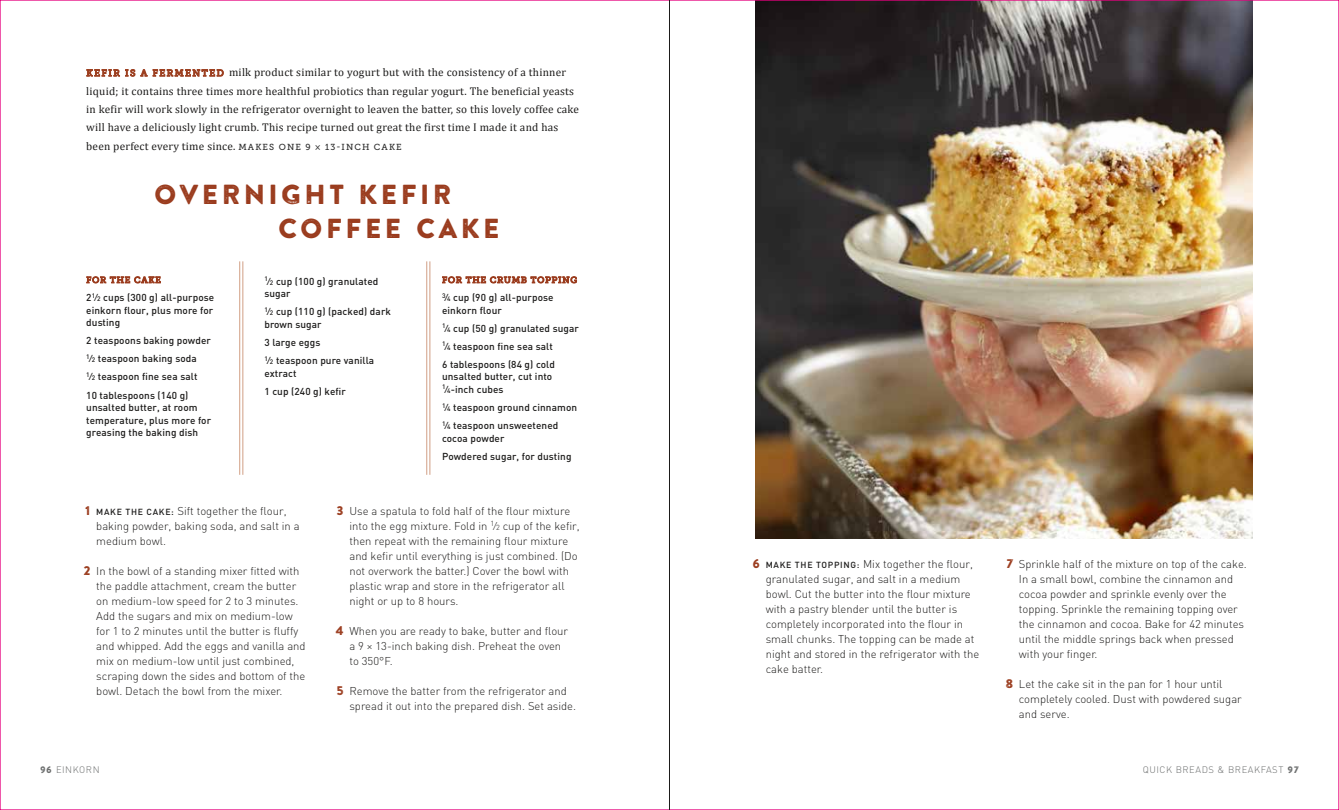
<style>
.page{position:relative;width:1339px;height:810px;background:#fff}
.page>*{position:absolute;margin:0;border:0;box-sizing:border-box;transform-origin:0 0}
.t1{font:27.5px/33.8px "Brandon Printed One";letter-spacing:.1em;color:#9a3b1d}
.t2{font:300 11.25px/15px "DIN";color:#1c1b1a}
.t3{font:11.25px/18.5px "Cambria";letter-spacing:.02em;color:#1c1b1a}
.t4{font:500 10px/18.1px "DIN";letter-spacing:.01em;color:#1c1b1a}
.t5{font:300 9.38px "DIN";letter-spacing:.06em;color:#6a6c6c}
.s1{font-family:"Museo Slab 500";font-size:9.38px;color:#9f4323}
.s2{font-family:"Museo Slab 500";font-size:8.75px;color:#2b2b2b}
.s3{font-size:6.5px}
.s4{font-family:"Brandon Printed One";font-weight:400;font-size:12.5px;color:#9a3b1d}
.s5{font-weight:500;font-size:8.75px}
.s6{font-size:7.25px}
.s7{font-family:"Brandon Printed One";font-weight:400}
</style>
<div class="page">
<svg style="left:86px;top:69px;width:138px;height:8px"></svg>
<svg style="left:240px;top:261px;width:1px;height:214px"></svg>
<svg style="left:427px;top:261px;width:1px;height:214px"></svg>
<hr style="left:239px;top:261px;width:1px;height:214px;background:#d19e84">
<hr style="left:242px;top:261px;width:1px;height:214px;background:#d19e84">
<hr style="left:426px;top:261px;width:1px;height:214px;background:#d19e84">
<hr style="left:429px;top:261px;width:1px;height:214px;background:#d19e84">
<svg style="left:86px;top:276px;width:75px;height:8px"></svg>
<svg style="left:442px;top:276px;width:135px;height:8px"></svg>
<img style="left:756px;top:2px;width:496px;height:536px">
<hr style="left:669px;top:0;width:1px;height:810px;background:#1c1b1a">
<p class="t3" style="left:86px;top:63px;width:494px"><span class="s1">KEFIR IS A FERMENTED</span> milk product similar to yogurt but with the consistency of a thinner liquid; it contains three times more healthful probiotics than regular yogurt. The beneficial yeasts in kefir will work slowly in the refrigerator overnight to leaven the batter, so this lovely coffee cake will have a deliciously light crumb. This recipe turned out great the first time I made it and has been perfect every time since. <span class="s2">MAKES ONE 9 × 13-INCH CAKE</span></p>
<h1 class="t1" style="left:278px;top:177px;width:223px;text-indent:-124px">OVERNIGHT KEFIR<br>COFFEE CAKE</h1>
<p class="t4" style="left:86px;top:291px;width:130px;line-height:12.5px;text-align:justify">2<sup>1</sup>⁄<span class="s3">2</span> cups (300 g) all-purpose einkorn flour, plus more for dusting</p>
<p class="t4" style="left:86px;top:331px;width:126px">2 teaspoons baking powder<br><sup>1</sup>⁄<span class="s3">2</span> teaspoon baking soda<br><sup>1</sup>⁄<span class="s3">2</span> teaspoon fine sea salt<br>10 tablespoons (140 g)</p>
<p class="t4" style="left:86px;top:401px;width:126px;line-height:12.5px">unsalted butter, at room temperature, plus more for greasing the baking dish</p>
<p class="t4" style="left:264px;top:274px;width:115px;line-height:12.5px"><sup>1</sup>⁄<span class="s3">2</span> cup (100 g) granulated sugar</p>
<p class="t4" style="left:264px;top:305px;width:128px;line-height:12.5px"><sup>1</sup>⁄<span class="s3">2</span> cup (110 g) (packed) dark brown sugar</p>
<p class="t4" style="left:264px;top:333px;width:111px">3 large eggs<br><sup>1</sup>⁄<span class="s3">2</span> teaspoon pure vanilla</p>
<p class="t4" style="left:264px;top:364px;width:83px">extract<br>1 cup (240 g) kefir</p>
<p class="t4" style="left:442px;top:291px;width:113px;line-height:12.5px"><sup>3</sup>⁄<span class="s3">4</span> cup (90 g) all-purpose einkorn flour</p>
<p class="t4" style="left:442px;top:319px;width:138px"><sup>1</sup>⁄<span class="s3">4</span> cup (50 g) granulated sugar<br><sup>1</sup>⁄<span class="s3">4</span> teaspoon fine sea salt<br>6 tablespoons (84 g) cold</p>
<p class="t4" style="left:442px;top:370px;width:112px;line-height:12.5px">unsalted butter, cut into<br><sup>1</sup>⁄<span class="s3">4</span>-inch cubes</p>
<p class="t4" style="left:442px;top:398px;width:137px"><sup>1</sup>⁄<span class="s3">4</span> teaspoon ground cinnamon<br><sup>1</sup>⁄<span class="s3">4</span> teaspoon unsweetened</p>
<p class="t4" style="left:442px;top:429px;width:131px">cocoa powder<br>Powdered sugar, for dusting</p>
<p class="t2" style="left:96px;top:504px;width:205px;text-indent:-11px"><span class="s4">1</span> <span class="s5">MAKE THE CAKE:</span> Sift together the flour, baking powder, baking soda, and salt in a medium bowl.</p>
<p class="t2" style="left:96px;top:564px;width:211px;text-indent:-13px"><span class="s4">2</span> In the bowl of a standing mixer fitted with the paddle attachment, cream the butter on medium-low speed for 2 to 3 minutes.<br>Add the sugars and mix on medium-low for 1 to 2 minutes until the butter is fluffy and whipped. Add the eggs and vanilla and mix on medium-low until just combined, scraping down the sides and bottom of the bowl. Detach the bowl from the mixer.</p>
<p class="t2" style="left:349px;top:503px;width:232px;text-indent:-13px"><span class="s4">3</span> Use a spatula to fold half of the flour mixture into the egg mixture. Fold in <sup>1</sup>⁄<span class="s6">2</span> cup of the kefir, then repeat with the remaining flour mixture and kefir until everything is just combined. (Do not overwork the batter.) Cover the bowl with plastic wrap and store in the refrigerator all night or up to 8 hours.</p>
<p class="t2" style="left:349px;top:623px;width:220px;text-indent:-14px"><span class="s4">4</span> When you are ready to bake, butter and flour a 9 × 13-inch baking dish. Preheat the oven to 350°F.</p>
<p class="t2" style="left:349px;top:683px;width:228px;text-indent:-13px"><span class="s4">5</span> Remove the batter from the refrigerator and spread it out into the prepared dish. Set aside.</p>
<p class="t2" style="left:766px;top:556px;width:215px;text-indent:-13px"><span class="s4">6</span> <span class="s5">MAKE THE TOPPING:</span> Mix together the flour, granulated sugar, and salt in a medium bowl. Cut the butter into the flour mixture with a pastry blender until the butter is completely incorporated into the flour in small chunks. The topping can be made at night and stored in the refrigerator with the cake batter.</p>
<p class="t2" style="left:1019px;top:556px;width:229px;text-indent:-13px"><span class="s4">7</span> Sprinkle half of the mixture on top of the cake.<br>In a small bowl, combine the cinnamon and cocoa powder and sprinkle evenly over the topping. Sprinkle the remaining topping over the cinnamon and cocoa. Bake for 42 minutes until the middle springs back when pressed with your finger.</p>
<p class="t2" style="left:1019px;top:676px;width:224px;text-indent:-14px"><span class="s4">8</span> Let the cake sit in the pan for 1 hour until completely cooled. D ust with powdered sugar and serve.</p>
<p class="t5" style="left:40px;top:763px;width:61px"><span class="s7">96</span> EINKORN</p>
<p class="t5" style="left:1143px;top:763px;width:158px">qui ck breads &amp; breakfast <span class="s7">97</span></p>
</div>
